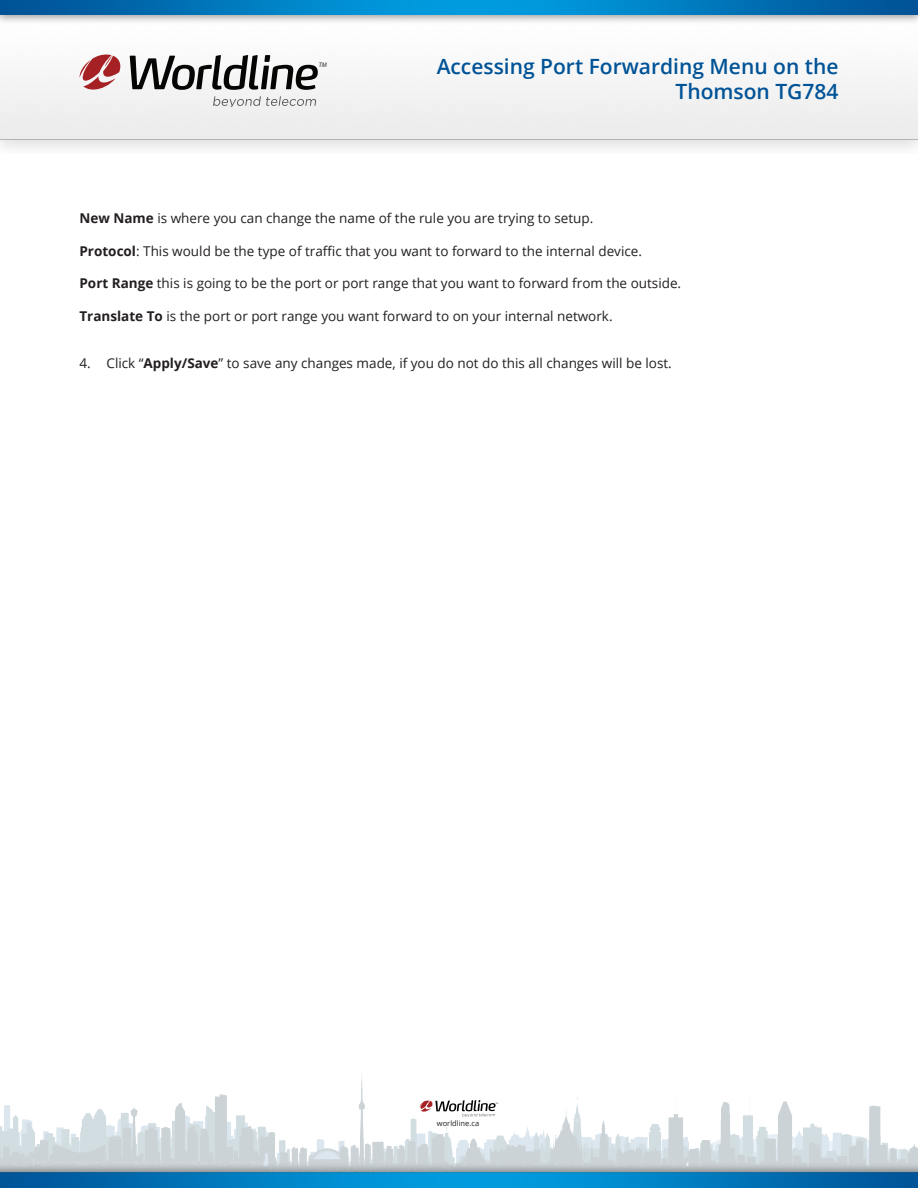
<style>
.page{position:relative;width:918px;height:1188px;background:#fff}
.page>*{position:absolute;margin:0;border:0;box-sizing:border-box;transform-origin:0 0}
.t1{font:600 21px/25.2px "Open Sans";color:#005397;text-align:right}
.t2{font:13.5px "Open Sans";color:#231f20}
.t3{font:7.5px "Open Sans";color:#231f20}
.t4{font:italic 6.6px "Myriad Pro";color:#231f20}
.s1{font-weight:700}
</style>
<div class="page">
<img style="left:0;top:1077px;width:918px;height:84px">
<img style="left:0;top:0;width:918px;height:149px">
<img style="left:0;top:1161px;width:918px;height:27px">
<svg style="left:213px;top:96px;width:103px;height:11px"></svg>
<svg style="left:80px;top:55px;width:41px;height:35px"></svg>
<svg style="left:130px;top:55px;width:188px;height:35px"></svg>
<svg style="left:419px;top:1100px;width:79px;height:17px"></svg>
<p class="t4" style="left:319px;top:61px;width:10px">TM</p>
<h1 class="t1" style="left:437px;top:53px;width:403px">Accessing Port Forwarding Menu on the<br>Thomson TG784</h1>
<p class="t2" style="left:80px;top:209px;width:515px"><span class="s1">New Name</span> is where you can change the name of the rule you are trying to setup.</p>
<p class="t2" style="left:80px;top:242px;width:564px"><span class="s1">Protocol</span>: This would be the type of traffic that you want to forward to the internal device.</p>
<p class="t2" style="left:80px;top:274px;width:603px"><span class="s1">Port Range</span> this is going to be the port or port range that you want to forward from the outside.</p>
<p class="t2" style="left:80px;top:306px;width:535px"><span class="s1">Translate To</span> is the port or port range you want forward to on your internal network.</p>
<p class="t2" style="left:80px;top:354px;width:594px">4. Click “<span class="s1">Apply/Save</span>” to save any changes made, if you do not do this all changes will be lost.</p>
<p class="t3" style="left:437px;top:1118px;width:44px">worldline.ca</p>
</div>
